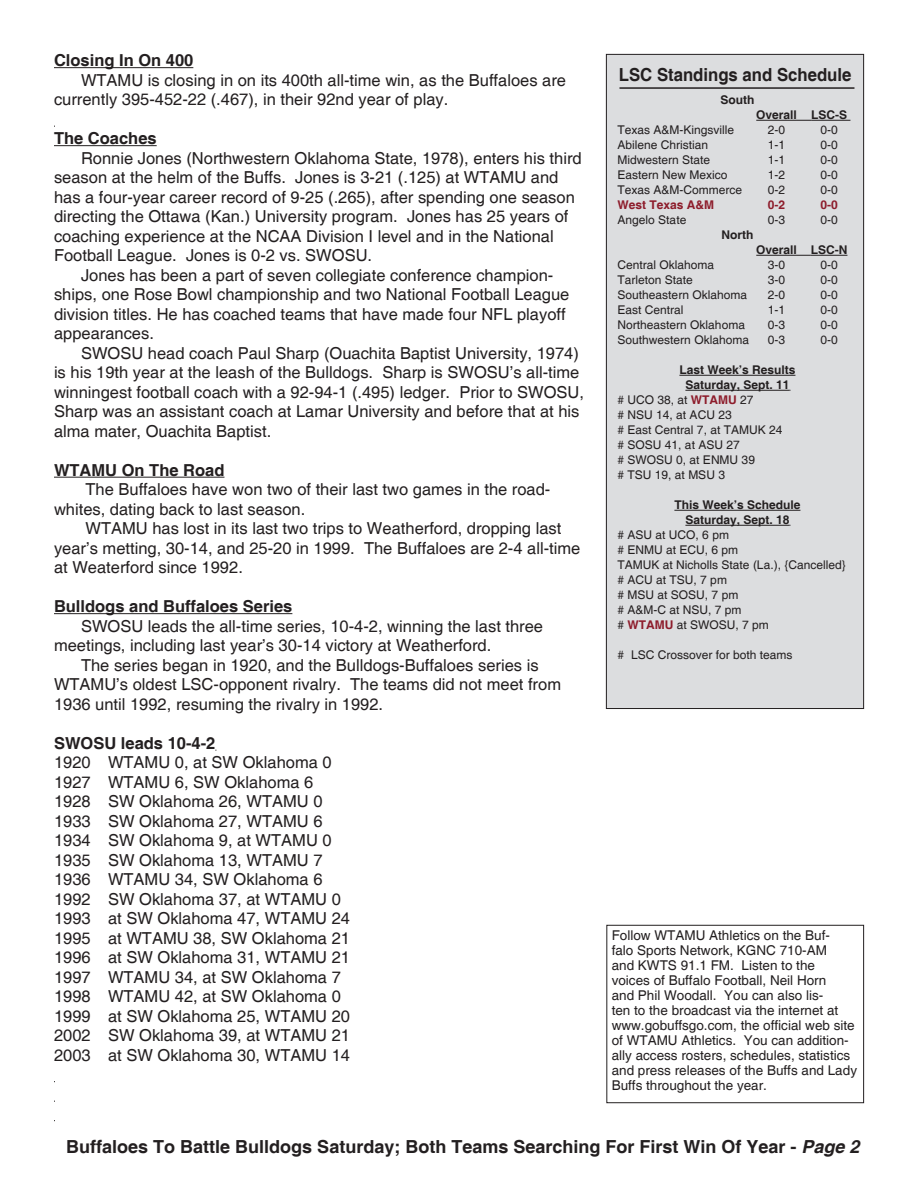
<style>
.page{position:relative;width:918px;height:1188px;background:#fff}
.page>*{position:absolute;margin:0;border:0;box-sizing:border-box;transform-origin:0 0}
.t1{font:700 18px "Helvetica";color:#231f20}
.t2{font:700 18px "Helvetica";color:#231f20;scale:.93 1}
.t3{font:16.5px/19.5px "Helvetica";color:#231f20}
.t4{font:700 16.5px "Helvetica";color:#231f20}
.t5{font:13.5px/15px "Helvetica";color:#231f20}
.t6{font:12px/15px "Helvetica";color:#231f20}
.t7{font:700 12px/15px "Helvetica";color:#231f20;text-align:center}
.t8{font:700 12px "Helvetica";color:#8d1c2b}
.s1{font-weight:700;color:#8d1c2b}
.s2{font-style:italic}
</style>
<div class="page">
<div style="left:606px;top:54px;width:258px;height:655px;background:#dcdddf"></div>
<div style="left:606px;top:54px;width:258px;height:655px;border:1px solid #231f20"></div>
<hr style="left:620px;top:87px;width:234px;height:2px;background:#231f20">
<hr style="left:756px;top:120px;width:41px;height:1px;background:#231f20">
<svg style="left:797px;top:120px;width:14px;height:1px"></svg>
<hr style="left:811px;top:120px;width:39px;height:1px;background:#231f20">
<hr style="left:756px;top:255px;width:41px;height:1px;background:#231f20">
<svg style="left:797px;top:255px;width:14px;height:1px"></svg>
<hr style="left:811px;top:255px;width:36px;height:1px;background:#231f20">
<hr style="left:679px;top:375px;width:116px;height:1px;background:#231f20">
<hr style="left:685px;top:390px;width:104px;height:1px;background:#231f20">
<hr style="left:674px;top:510px;width:126px;height:1px;background:#231f20">
<hr style="left:685px;top:525px;width:104px;height:1px;background:#231f20">
<hr style="left:54px;top:67px;width:139px;height:1px;background:#231f20">
<hr style="left:54px;top:145px;width:103px;height:1px;background:#231f20">
<hr style="left:54px;top:477px;width:170px;height:1px;background:#231f20">
<hr style="left:54px;top:613px;width:238px;height:1px;background:#231f20">
<div style="left:606px;top:925px;width:258px;height:178px;border:1px solid #231f20"></div>
<p class="t4" style="left:54px;top:50px;width:141px">Closing In On 400</p>
<p class="t3" style="left:54px;top:71px;width:514px;text-indent:27px">WTAMU is closing in on its 400th all-time win, as the Buffaloes are currently 395-452-22 (.467), in their 92nd year of play.</p>
<p class="t4" style="left:54px;top:128px;width:104px">The Coaches</p>
<p class="t3" style="left:81px;top:149px;width:502px">Ronnie Jones (Northwestern Oklahoma State, 1978), enters his third</p>
<p class="t3" style="left:54px;top:168px;width:506px">season at the helm of the Buffs. Jones is 3-21 (.125) at WTAMU and</p>
<p class="t3" style="left:54px;top:188px;width:522px">has a four-year career record of 9-25 (.265), after spending one season</p>
<p class="t3" style="left:54px;top:207px;width:516px">directing the Ottawa (Kan.) University program. Jones has 25 years of</p>
<p class="t3" style="left:54px;top:227px;width:501px">coaching experience at the NCAA Division I level and in the National</p>
<p class="t3" style="left:54px;top:246px;width:320px">Football League. Jones is 0-2 vs. SWOSU.</p>
<p class="t3" style="left:81px;top:266px;width:474px">Jones has been a part of seven collegiate conference champion-</p>
<p class="t3" style="left:54px;top:285px;width:517px">ships, one Rose Bowl championship and two National Football League</p>
<p class="t3" style="left:54px;top:305px;width:513px">division titles. He has coached teams that have made four NFL playoff</p>
<p class="t3" style="left:54px;top:324px;width:101px">appearances.</p>
<p class="t3" style="left:81px;top:344px;width:499px">SWOSU head coach Paul Sharp (Ouachita Baptist University, 1974)</p>
<p class="t3" style="left:54px;top:363px;width:527px">is his 19th year at the leash of the Bulldogs. Sharp is SWOSU’s all-time</p>
<p class="t3" style="left:54px;top:383px;width:532px">winningest football coach with a 92-94-1 (.495) ledger. Prior to SWOSU,</p>
<p class="t3" style="left:54px;top:402px;width:527px">Sharp was an assistant coach at Lamar University and before that at his</p>
<p class="t3" style="left:54px;top:422px;width:219px">alma mater, Ouachita Baptist.</p>
<p class="t4" style="left:54px;top:460px;width:172px">WTAMU On The Road</p>
<p class="t3" style="left:54px;top:480px;width:498px;text-indent:32px">The Buffaloes have won two of their last two games in the road&shy;whites, dating back to last season.</p>
<p class="t3" style="left:54px;top:519px;width:528px;text-indent:32px">WTAMU has lost in its last two trips to Weatherford, dropping last year’s metting, 30-14, and 25-20 in 1999. The Buffaloes are 2-4 all-time at Weaterford since 1992.</p>
<p class="t4" style="left:54px;top:596px;width:240px">Bulldogs and Buffaloes Series</p>
<p class="t3" style="left:54px;top:617px;width:491px;text-indent:27px">SWOSU leads the all-time series, 10-4-2, winning the last three meetings, including last year’s 30-14 victory at Weatherford.</p>
<p class="t3" style="left:54px;top:656px;width:509px;text-indent:27px">The series began in 1920, and the Bulldogs-Buffaloes series is<br>WTAMU’s oldest LSC-opponent rivalry. The teams did not meet from<br>1936 until 1992, resuming the rivalry in 1992.</p>
<p class="t4" style="left:54px;top:733px;width:163px">SWOSU leads 10-4-2</p>
<p class="t3" style="left:54px;top:753px;width:298px">1920 WTAMU 0, at SW Oklahoma 0<br>1927 WTAMU 6, SW Oklahoma 6<br>1928 SW Oklahoma 26, WTAMU 0<br>1933 SW Oklahoma 27, WTAMU 6<br>1934 SW Oklahoma 9, at WTAMU 0<br>1935 SW Oklahoma 13, WTAMU 7<br>1936 WTAMU 34, SW Oklahoma 6<br>1992 SW Oklahoma 37, at WTAMU 0<br>1993 at SW Oklahoma 47, WTAMU 24<br>1995 at WTAMU 38, SW Oklahoma 21<br>1996 at SW Oklahoma 31, WTAMU 21<br>1997 WTAMU 34, at SW Oklahoma 7<br>1998 WTAMU 42, at SW Oklahoma 0<br>1999 at SW Oklahoma 25, WTAMU 20<br>2002 SW Oklahoma 39, at WTAMU 21<br>2003 at SW Oklahoma 30, WTAMU 14</p>
<p class="t2" style="left:619px;top:63px;width:252px">LSC Standings and Schedule</p>
<p class="t7" style="left:720px;top:93px;width:35px">South</p>
<p class="t7" style="left:756px;top:108px;width:92px">Overall LSC-S</p>
<p class="t6" style="left:618px;top:123px;width:118px">Texas A&amp;M-Kingsville</p>
<p class="t6" style="left:768px;top:123px;width:19px">2-0</p>
<p class="t6" style="left:820px;top:123px;width:19px">0-0</p>
<p class="t6" style="left:618px;top:138px;width:92px">Abilene Christian</p>
<p class="t6" style="left:768px;top:138px;width:19px">1-1</p>
<p class="t6" style="left:820px;top:138px;width:19px">0-0</p>
<p class="t6" style="left:618px;top:153px;width:94px">Midwestern State</p>
<p class="t6" style="left:768px;top:153px;width:19px">1-1</p>
<p class="t6" style="left:820px;top:153px;width:19px">0-0</p>
<p class="t6" style="left:618px;top:168px;width:112px">Eastern New Mexico</p>
<p class="t6" style="left:768px;top:168px;width:19px">1-2</p>
<p class="t6" style="left:820px;top:168px;width:19px">0-0</p>
<p class="t6" style="left:618px;top:183px;width:126px">Texas A&amp;M-Commerce</p>
<p class="t6" style="left:768px;top:183px;width:19px">0-2</p>
<p class="t6" style="left:820px;top:183px;width:19px">0-0</p>
<p class="t8" style="left:618px;top:198px;width:98px">West Texas A&amp;M</p>
<p class="t8" style="left:768px;top:198px;width:19px">0-2</p>
<p class="t8" style="left:820px;top:198px;width:19px">0-0</p>
<p class="t6" style="left:618px;top:213px;width:70px">Angelo State</p>
<p class="t6" style="left:768px;top:213px;width:19px">0-3</p>
<p class="t6" style="left:820px;top:213px;width:19px">0-0</p>
<p class="t7" style="left:721px;top:228px;width:33px">North</p>
<p class="t7" style="left:756px;top:243px;width:93px">Overall LSC-N</p>
<p class="t6" style="left:618px;top:258px;width:98px">Central Oklahoma</p>
<p class="t6" style="left:768px;top:258px;width:19px">3-0</p>
<p class="t6" style="left:820px;top:258px;width:19px">0-0</p>
<p class="t6" style="left:618px;top:273px;width:77px">Tarleton State</p>
<p class="t6" style="left:768px;top:273px;width:19px">3-0</p>
<p class="t6" style="left:820px;top:273px;width:19px">0-0</p>
<p class="t6" style="left:618px;top:288px;width:131px">Southeastern Oklahoma</p>
<p class="t6" style="left:768px;top:288px;width:19px">2-0</p>
<p class="t6" style="left:820px;top:288px;width:19px">0-0</p>
<p class="t6" style="left:618px;top:303px;width:68px">East Central</p>
<p class="t6" style="left:768px;top:303px;width:19px">1-1</p>
<p class="t6" style="left:820px;top:303px;width:19px">0-0</p>
<p class="t6" style="left:618px;top:318px;width:129px">Northeastern Oklahoma</p>
<p class="t6" style="left:768px;top:318px;width:19px">0-3</p>
<p class="t6" style="left:820px;top:318px;width:19px">0-0</p>
<p class="t6" style="left:618px;top:333px;width:133px">Southwestern Oklahoma</p>
<p class="t6" style="left:768px;top:333px;width:19px">0-3</p>
<p class="t6" style="left:820px;top:333px;width:19px">0-0</p>
<p class="t7" style="left:679px;top:363px;width:118px">Last Week’s Results</p>
<p class="t7" style="left:685px;top:378px;width:106px">Saturday, Sept. 11</p>
<p class="t6" style="left:618px;top:393px;width:138px"># UCO 38, at <span class="s1">WTAMU</span> 27</p>
<p class="t6" style="left:618px;top:408px;width:116px"># NSU 14, at ACU 23</p>
<p class="t6" style="left:618px;top:423px;width:166px"># East Central 7, at TAMUK 24</p>
<p class="t6" style="left:618px;top:438px;width:124px"># SOSU 41, at ASU 27</p>
<p class="t6" style="left:618px;top:453px;width:139px"># SWOSU 0, at ENMU 39</p>
<p class="t6" style="left:618px;top:468px;width:109px"># TSU 19, at MSU 3</p>
<p class="t7" style="left:674px;top:498px;width:128px">This Week’s Schedule<br>Saturday, Sept. 18</p>
<p class="t6" style="left:618px;top:528px;width:230px"># ASU at UCO, 6 pm<br># ENMU at ECU, 6 pm<br>TAMUK at Nicholls State (La.), {Cancelled} # ACU at TSU, 7 pm<br># MSU at SOSU, 7 pm<br># A&amp;M-C at NSU, 7 pm<br># <span class="s1">WTAMU</span> at SWOSU, 7 pm</p>
<p class="t6" style="left:618px;top:648px;width:176px"># LSC Crossover for both teams</p>
<p class="t5" style="left:612px;top:928px;width:247px">Follow WTAMU Athletics on the Buf-<br>falo Sports Network, KGNC 710-AM<br>and KWTS 91.1 FM. Listen to the<br>voices of Buffalo Football, Neil Horn<br>and Phil Woodall. You can also lis-<br>ten to the broadcast via the internet at www.gobuffsgo.com, the official web site of WTAMU Athletics. You can addition&shy;ally access rosters, schedules, statistics and press releases of the Buffs and Lady Buffs throughout the year.</p>
<p class="t1" style="left:66px;top:1136px;width:795px">Buffaloes To Battle Bulldogs Saturday; Both Teams Searching For First Win Of Year - <span class="s2">Page 2</span></p>
</div>
